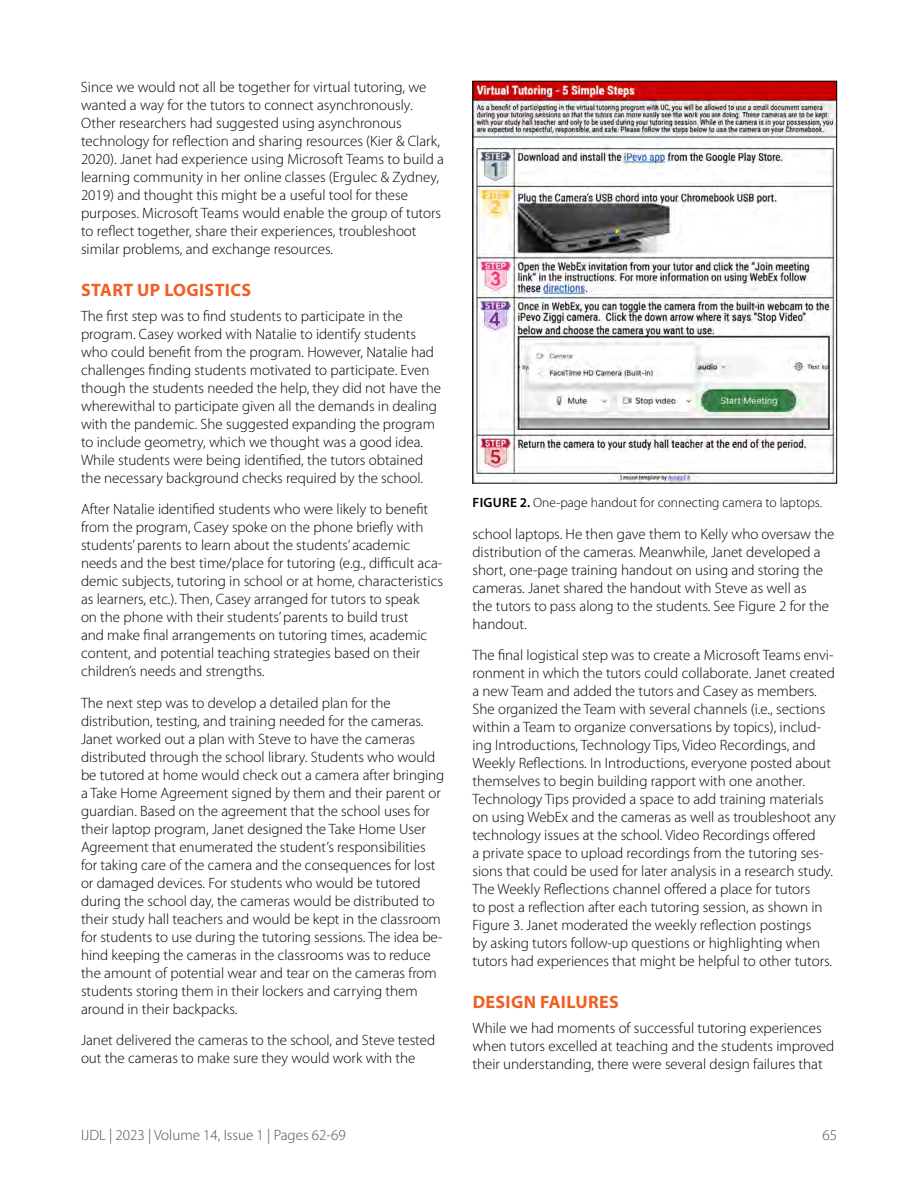
<style>
.page{position:relative;width:918px;height:1188px;background:#fff}
.page>*{position:absolute;margin:0;border:0;box-sizing:border-box;transform-origin:0 0}
.t1{font:700 18px "Myriad Pro";letter-spacing:.02em;color:#f15f22}
.t2{font:300 15px/18px "Myriad Pro";color:#000}
.t3{font:300 15px "Myriad Pro";color:#4d4d4f}
.t4{font:300 13.5px "Myriad Pro";color:#000}
.s1{font-weight:600}
</style>
<div class="page">
<img style="left:474px;top:83px;width:361px;height:398px">
<div style="left:472px;top:81px;width:365px;height:402px;border:1px solid #000"></div>
<p class="t2" style="left:81px;top:79px;width:365px">Since we would not all be together for virtual tutoring, we wanted a way for the tutors to connect asynchronously.<br>Other researchers had suggested using asynchronous technology for reflection and sharing resources (Kier &amp; Clark, 2020). Janet had experience using Microsoft Teams to build a learning community in her online classes (Ergulec &amp; Zydney, 2019) and thought this might be a useful tool for these purposes. Microsoft Teams would enable the group of tutors to reflect together, share their experiences, troubleshoot similar problems, and exchange resources.</p>
<p class="t1" style="left:81px;top:280px;width:172px">START UP LOGISTICS</p>
<p class="t2" style="left:81px;top:307px;width:362px">The first step was to find students to participate in the program. Casey worked with Natalie to identify students who could benefit from the program. However, Natalie had challenges finding students motivated to participate. Even though the students needed the help, they did not have the wherewithal to participate given all the demands in dealing with the pandemic. She suggested expanding the program to include geometry, which we thought was a good idea.<br>While students were being identified, the tutors obtained the necessary background checks required by the school.</p>
<p class="t2" style="left:81px;top:501px;width:363px">After Natalie identified students who were likely to benefit from the program, Casey spoke on the phone briefly with students’ parents to learn about the students’ academic needs and the best time/place for tutoring (e.g., difficult aca&shy;demic subjects, tutoring in school or at home, characteristics as learners, etc.). Then, Casey arranged for tutors to speak<br>on the phone with their students’ parents to build trust<br>and make final arrangements on tutoring times, academic content, and potential teaching strategies based on their children’s needs and strengths.</p>
<p class="t2" style="left:81px;top:694px;width:365px">The next step was to develop a detailed plan for the distribution, testing, and training needed for the cameras.<br>Janet worked out a plan with Steve to have the cameras distributed through the school library. Students who would be tutored at home would check out a camera after bringing a Take Home Agreement signed by them and their parent or guardian. Based on the agreement that the school uses for their laptop program, Janet designed the Take Home User Agreement that enumerated the student’s responsibilities for taking care of the camera and the consequences for lost or damaged devices. For students who would be tutored during the school day, the cameras would be distributed to their study hall teachers and would be kept in the classroom for students to use during the tutoring sessions. The idea be&shy;hind keeping the cameras in the classrooms was to reduce the amount of potential wear and tear on the cameras from students storing them in their lockers and carrying them around in their backpacks.</p>
<p class="t2" style="left:81px;top:1032px;width:356px">Janet delivered the cameras to the school, and Steve tested out the cameras to make sure they would work with the</p>
<p class="t4" style="left:473px;top:495px;width:351px"><span class="s1">FIGURE 2.</span> One-page handout for connecting camera to laptops.</p>
<p class="t2" style="left:472px;top:525px;width:363px">school laptops. He then gave them to Kelly who oversaw the distribution of the cameras. Meanwhile, Janet developed a short, one-page training handout on using and storing the cameras. Janet shared the handout with Steve as well as<br>the tutors to pass along to the students. See Figure 2 for the handout.</p>
<p class="t2" style="left:472px;top:646px;width:365px">The final logistical step was to create a Microsoft Teams envi&shy;ronment in which the tutors could collaborate. Janet created a new Team and added the tutors and Casey as members.<br>She organized the Team with several channels (i.e., sections within a Team to organize conversations by topics), includ&shy;ing Introductions, Technology Tips, Video Recordings, and Weekly Reflections. In Introductions, everyone posted about themselves to begin building rapport with one another.<br>Technology Tips provided a space to add training materials on using WebEx and the cameras as well as troubleshoot any technology issues at the school. Video Recordings offered<br>a private space to upload recordings from the tutoring ses&shy;sions that could be used for later analysis in a research study.<br>The Weekly Reflections channel offered a place for tutors<br>to post a reflection after each tutoring session, as shown in Figure 3. Janet moderated the weekly reflection postings<br>by asking tutors follow-up questions or highlighting when tutors had experiences that might be helpful to other tutors.</p>
<p class="t1" style="left:473px;top:992px;width:148px">DESIGN FAILURES</p>
<p class="t2" style="left:472px;top:1019px;width:363px">While we had moments of successful tutoring experiences when tutors excelled at teaching and the students improved their understanding, there were several design failures that</p>
<p class="t3" style="left:81px;top:1126px;width:266px">IJDL | 2023 | Volume 14, Issue 1 | Pages 62-69</p>
<p class="t3" style="left:822px;top:1126px;width:16px">65</p>
</div>
